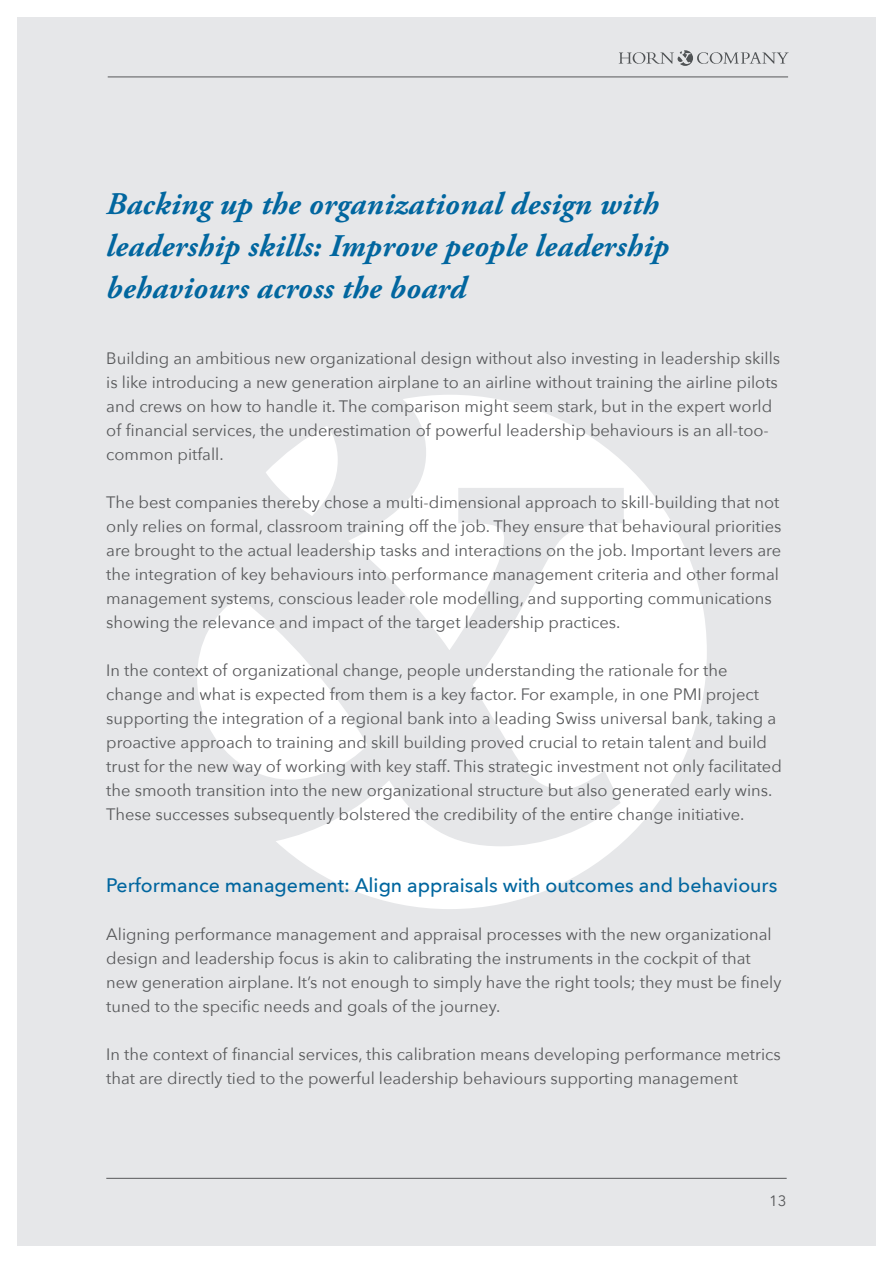
<style>
.page{position:relative;width:893px;height:1263px;background:#fff}
.page>*{position:absolute;margin:0;border:0;box-sizing:border-box;transform-origin:0 0}
.t1{font:italic 700 31.5px/42px "Adobe Garamond Pro";letter-spacing:.01em;color:#01669f}
.t2{font:500 19.5px "Avenir Next";color:#01669f}
.t3{font:16.5px/24px "Avenir Next";color:#57585a}
.t4{font:15px "Avenir Next";color:#57585a}
</style>
<div class="page">
<div style="left:17px;top:17px;width:859px;height:1229px;background:#e6e7e9"></div>
<hr style="left:108px;top:77px;width:680px;height:1px;background:#57585a">
<hr style="left:106px;top:1178px;width:681px;height:1px;background:#57585a">
<svg style="left:619px;top:50px;width:170px;height:16px"></svg>
<svg style="left:276px;top:395px;width:431px;height:514px"></svg>
<svg style="left:197px;top:597px;width:170px;height:183px"></svg>
<svg style="left:266px;top:426px;width:72px;height:90px"></svg>
<h1 class="t1" style="left:106px;top:184px;width:564px">Backing up the organizational design with leadership skills: Improve people leadership behaviours across the board</h1>
<p class="t3" style="left:106px;top:346px;width:675px">Building an ambitious new organizational design without also investing in leadership skills is like introducing a new generation airplane to an airline without training the airline pilots and crews on how to handle it. The comparison might seem stark, but in the expert world of financial services, the underestimation of powerful leadership behaviours is an all-too&shy;common pitfall.</p>
<p class="t3" style="left:106px;top:490px;width:677px">The best companies thereby chose a multi-dimensional approach to skill-building that not only relies on formal, classroom training off the job. They ensure that behavioural priorities are brought to the actual leadership tasks and interactions on the job. Important levers are the integration of key behaviours into performance management criteria and other formal management systems, conscious leader role modelling, and supporting communications showing the relevance and impact of the target leadership practices.</p>
<p class="t3" style="left:106px;top:658px;width:677px">In the context of organizational change, people understanding the rationale for the change and what is expected from them is a key factor. For example, in one PMI project supporting the integration of a regional bank into a leading Swiss universal bank, taking a proactive approach to training and skill building proved crucial to retain talent and build trust for the new way of working with key staff. This strategic investment not only facilitated the smooth transition into the new organizational structure but also generated early wins.<br>These successes subsequently bolstered the credibility of the entire change initiative.</p>
<p class="t2" style="left:106px;top:869px;width:672px">Performance management: Align appraisals with outcomes and behaviours</p>
<p class="t3" style="left:106px;top:922px;width:677px">Aligning performance management and appraisal processes with the new organizational design and leadership focus is akin to calibrating the instruments in the cockpit of that new generation airplane. It’s not enough to simply have the right tools; they must be finely tuned to the specific needs and goals of the journey.</p>
<p class="t3" style="left:106px;top:1042px;width:676px">In the context of financial services, this calibration means developing performance metrics that are directly tied to the powerful leadership behaviours supporting management</p>
<p class="t4" style="left:769px;top:1188px;width:19px">13</p>
</div>
